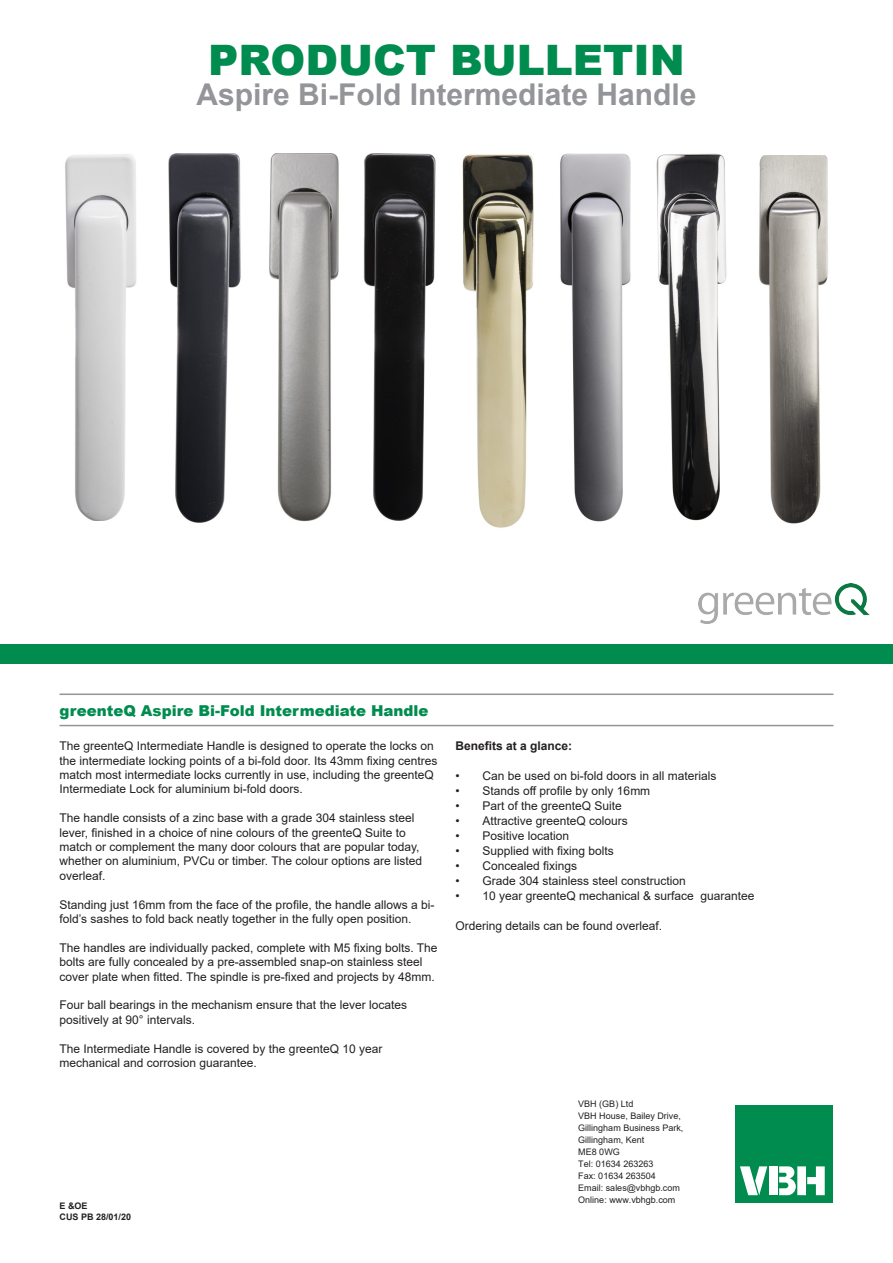
<style>
.page{position:relative;width:893px;height:1263px;background:#fff}
.page>*{position:absolute;margin:0;border:0;box-sizing:border-box;transform-origin:0 0}
._1_1{font:900 42px "Arial";color:#008c4e}
._1_1-2{font:700 30px "Arial";color:#939598}
._3{font:900 15px "Arial";color:#008c4e}
.t1{font:12px/14.4px "Arial";color:#231f20}
._4{font:700 12px "Arial";color:#231f20}
.Address_VBH{font:9px "Arial";color:#231f20}
.Date_or_Note{font:700 9px "Arial";color:#231f20}
</style>
<div class="page">
<div style="left:735px;top:1105px;width:97px;height:98px;background:#008c4e"></div>
<svg style="left:779px;top:1166px;width:17px;height:29px"></svg>
<svg style="left:740px;top:1166px;width:27px;height:29px"></svg>
<div style="left:769px;top:1166px;width:9px;height:29px;background:#fff"></div>
<div style="left:797px;top:1166px;width:9px;height:29px;background:#fff"></div>
<svg style="left:807px;top:1166px;width:18px;height:29px"></svg>
<div style="left:0;top:644px;width:893px;height:19px;background:#008c4e"></div>
<hr style="left:60px;top:693px;width:773px;height:2px;background:#939598">
<hr style="left:60px;top:725px;width:773px;height:1px;background:#939598">
<img style="left:698px;top:583px;width:171px;height:41px">
<img style="left:65px;top:153px;width:162px;height:368px">
<img style="left:152px;top:154px;width:89px;height:369px">
<img style="left:269px;top:154px;width:70px;height:368px">
<img style="left:363px;top:154px;width:73px;height:367px">
<img style="left:462px;top:154px;width:72px;height:374px">
<img style="left:560px;top:154px;width:71px;height:368px">
<img style="left:656px;top:153px;width:71px;height:368px">
<img style="left:759px;top:155px;width:69px;height:369px">
<p class="_1_1" style="left:208px;top:29px;width:478px">PRODUCT BULLETIN</p>
<p class="_1_1-2" style="left:196px;top:73px;width:502px">Aspire Bi-Fold Intermediate Handle</p>
<p class="_3" style="left:60px;top:700px;width:371px">greenteQ Aspire Bi-Fold Intermediate Handle</p>
<p class="t1" style="left:60px;top:739px;width:379px">The greenteQ Intermediate Handle is designed to operate the locks on the intermediate locking points of a bi-fold door. Its 43mm fixing centres match most intermediate locks currently in use, including the greenteQ Intermediate Lock for aluminium bi-fold doors.</p>
<p class="t1" style="left:60px;top:811px;width:364px">The handle consists of a zinc base with a grade 304 stainless steel lever, finished in a choice of nine colours of the greenteQ Suite to match or complement the many door colours that are popular today, whether on aluminium, PVCu or timber. The colour options are listed overleaf.</p>
<p class="t1" style="left:60px;top:897px;width:376px">Standing just 16mm from the face of the profile, the handle allows a bi&shy;fold’s sashes to fold back neatly together in the fully open position.</p>
<p class="t1" style="left:60px;top:940px;width:379px">The handles are individually packed, complete with M5 fixing bolts. The bolts are fully concealed by a pre-assembled snap-on stainless steel cover plate when fitted. The spindle is pre-fixed and projects by 48mm.</p>
<p class="t1" style="left:60px;top:998px;width:349px">Four ball bearings in the mechanism ensure that the lever locates positively at 90° intervals.</p>
<p class="t1" style="left:60px;top:1041px;width:324px">The Intermediate Handle is covered by the greenteQ 10 year mechanical and corrosion guarantee.</p>
<p class="Date_or_Note" style="left:60px;top:1200px;width:30px">E &amp;OE</p>
<p class="Date_or_Note" style="left:60px;top:1211px;width:73px">CUS PB 28/01/20</p>
<p class="_4" style="left:455px;top:737px;width:118px">Benefits at a glance:</p>
<p class="t1" style="left:455px;top:769px;width:263px">• Can be used on bi-fold doors in all materials</p>
<p class="t1" style="left:455px;top:784px;width:196px">• Stands off profile by only 16mm</p>
<p class="t1" style="left:455px;top:799px;width:168px">• Part of the greenteQ Suite</p>
<p class="t1" style="left:455px;top:814px;width:174px">• Attractive greenteQ colours</p>
<p class="t1" style="left:455px;top:829px;width:115px">• Positive location</p>
<p class="t1" style="left:455px;top:844px;width:160px">• Supplied with fixing bolts</p>
<p class="t1" style="left:455px;top:859px;width:123px">• Concealed fixings</p>
<p class="t1" style="left:455px;top:874px;width:232px">• Grade 304 stainless steel construction</p>
<p class="t1" style="left:455px;top:889px;width:301px">• 10 year greenteQ mechanical &amp; surface guarantee</p>
<p class="t1" style="left:455px;top:918px;width:208px">Ordering details can be found overleaf.</p>
<p class="Address_VBH" style="left:578px;top:1097px;width:57px">VBH (GB) Ltd</p>
<p class="Address_VBH" style="left:578px;top:1109px;width:104px">VBH House, Bailey Drive,</p>
<p class="Address_VBH" style="left:578px;top:1121px;width:107px">Gillingham Business Park,</p>
<p class="Address_VBH" style="left:578px;top:1133px;width:68px">Gillingham, Kent</p>
<p class="Address_VBH" style="left:578px;top:1145px;width:43px">ME8 0WG</p>
<p class="Address_VBH" style="left:578px;top:1157px;width:77px">Tel: 01634 263263</p>
<p class="Address_VBH" style="left:578px;top:1169px;width:79px">Fax: 01634 263504</p>
<p class="Address_VBH" style="left:578px;top:1181px;width:103px">Email: sales@vbhgb.com</p>
<p class="Address_VBH" style="left:578px;top:1193px;width:99px">Online: www.vbhgb.com</p>
</div>
